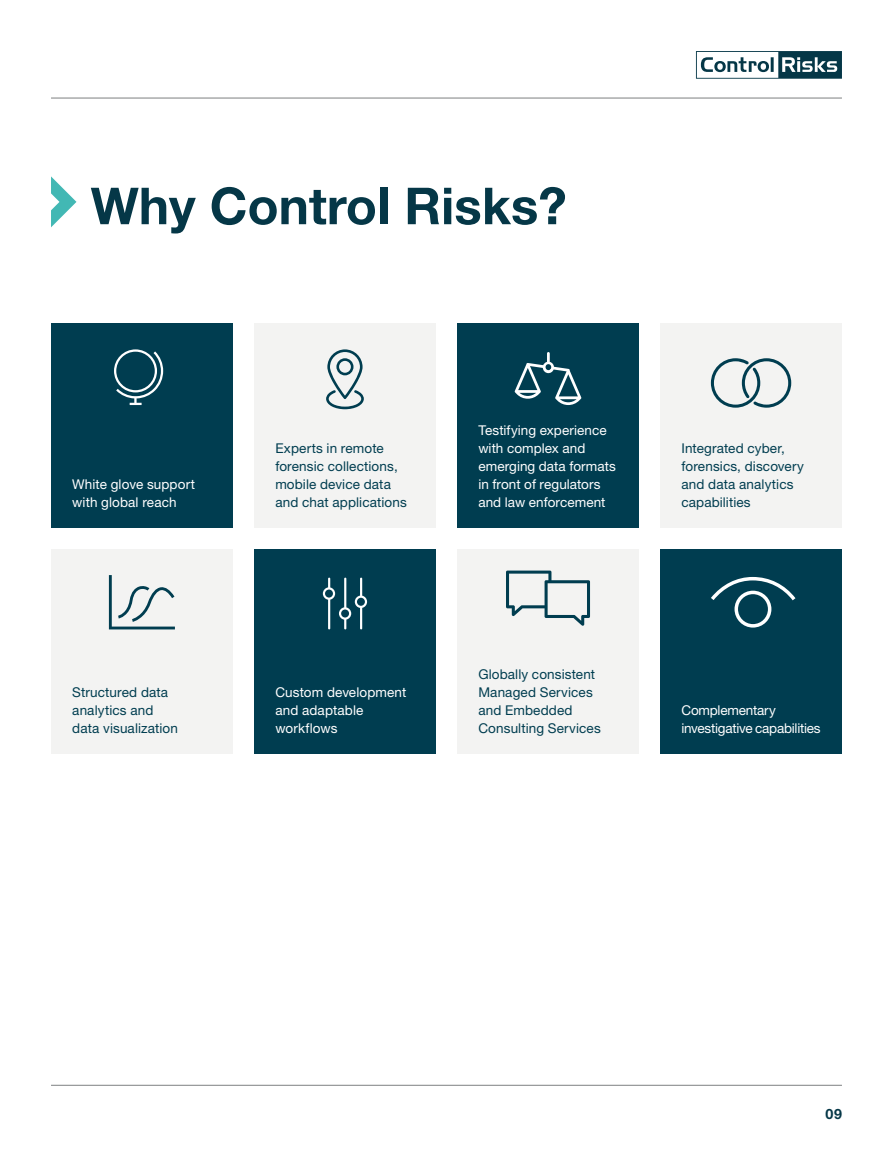
<style>
.page{position:relative;width:893px;height:1170px;background:#fff}
.page>*{position:absolute;margin:0;border:0;box-sizing:border-box;transform-origin:0 0}
.t1{font:700 51px "Helvetica Neue LT Std";color:#053747}
.t2{font:700 14.25px "Helvetica Neue LT Std";color:#053747}
.t3{font:13.5px/18px "Helvetica Neue LT Std";letter-spacing:.01em;color:#003d50}
.t4{font:13.5px/18px "Helvetica Neue LT Std";letter-spacing:.005em;color:#fff}
.t5{font:13.5px/18px "Helvetica Neue LT Std";letter-spacing:-.015em;color:#fff}
</style>
<div class="page">
<div style="left:51px;top:323px;width:182px;height:205px;background:#003d50"></div>
<div style="left:51px;top:549px;width:182px;height:205px;background:#f3f3f2"></div>
<div style="left:254px;top:549px;width:182px;height:205px;background:#003d50"></div>
<div style="left:457px;top:549px;width:182px;height:205px;background:#f3f3f2"></div>
<div style="left:660px;top:549px;width:182px;height:205px;background:#003d50"></div>
<div style="left:254px;top:323px;width:182px;height:205px;background:#f3f3f2"></div>
<div style="left:457px;top:323px;width:182px;height:205px;background:#003d50"></div>
<div style="left:660px;top:323px;width:182px;height:205px;background:#f3f3f2"></div>
<svg style="left:515px;top:352px;width:66px;height:53px"></svg>
<svg style="left:323px;top:577px;width:44px;height:52px"></svg>
<svg style="left:506px;top:570px;width:84px;height:55px"></svg>
<svg style="left:711px;top:577px;width:84px;height:50px"></svg>
<svg style="left:114px;top:349px;width:49px;height:56px"></svg>
<svg style="left:326px;top:349px;width:38px;height:60px"></svg>
<svg style="left:711px;top:358px;width:80px;height:49px"></svg>
<svg style="left:109px;top:575px;width:66px;height:54px"></svg>
<hr style="left:51px;top:1084px;width:791px;height:1px;background:#7e8081">
<hr style="left:51px;top:98px;width:791px;height:1px;background:#7e8081">
<svg style="left:696px;top:51px;width:146px;height:28px"></svg>
<h1 class="t1" style="left:91px;top:174px;width:477px">Why Control Risks?</h1>
<p class="t4" style="left:72px;top:474px;width:124px">White glove support with global reach</p>
<p class="t3" style="left:275px;top:438px;width:133px">Experts in remote forensic collections, mobile device data and chat applications</p>
<p class="t3" style="left:72px;top:682px;width:107px">Structured data analytics and data visualization</p>
<p class="t4" style="left:275px;top:682px;width:133px">Custom development and adaptable workflows</p>
<p class="t4" style="left:478px;top:420px;width:139px">Testifying experience with complex and emerging data formats in front of regulators and law enforcement</p>
<p class="t3" style="left:478px;top:664px;width:124px">Globally consistent<br>Managed Services and Embedded<br>Consulting Services</p>
<p class="t3" style="left:681px;top:438px;width:124px">Integrated cyber, forensics, discovery and data analytics capabilities</p>
<p class="t5" style="left:681px;top:700px;width:141px">Complementary investigative capabilities</p>
<p class="t2" style="left:826px;top:1104px;width:18px">09</p>
</div>
